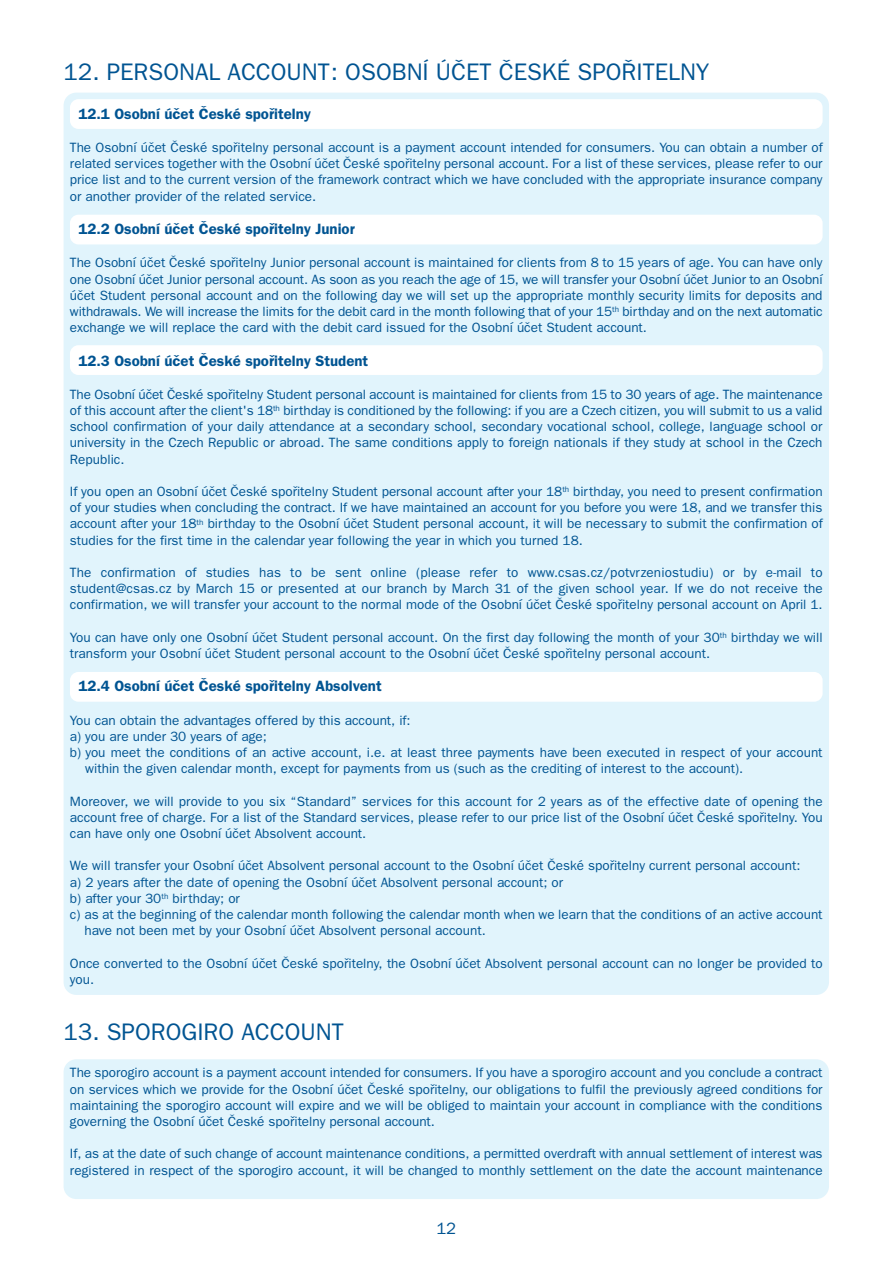
<style>
.page{position:relative;width:893px;height:1263px;background:#fff}
.page>*{position:absolute;margin:0;border:0;box-sizing:border-box;transform-origin:0 0}
.t1{font:24px "Franklin Gothic CE";color:#005492}
.t2{font:16.5px "Franklin Gothic CE";color:#005492}
.t3{font:600 15px "Franklin Gothic CE";color:#005492}
.t4{font:13.5px/16.2px "Franklin Gothic CE";color:#005492;text-align:justify}
</style>
<div class="page">
<div style="left:64px;top:93px;width:765px;height:902px;background:#e1f4fc;border-radius:13px"></div>
<div style="left:64px;top:1059px;width:765px;height:140px;background:#e1f4fc;border-radius:13px"></div>
<div style="left:70px;top:345px;width:753px;height:30px;background:#fff;border-radius:9px"></div>
<div style="left:70px;top:215px;width:753px;height:29px;background:#fff;border-radius:9px"></div>
<div style="left:70px;top:99px;width:753px;height:30px;background:#fff;border-radius:9px"></div>
<div style="left:70px;top:672px;width:753px;height:30px;background:#fff;border-radius:9px"></div>
<h1 class="t1" style="left:64px;top:64px;width:647px">12. PERSONAL ACCOUNT: OSOBNÍ ÚČET ČESKÉ SPOŘITELNY</h1>
<p class="t3" style="left:78px;top:109px;width:234px">12.1 Osobní účet České spořitelny</p>
<p class="t4" style="left:70px;top:141px;width:754px">The Osobní účet České spořitelny personal account is a payment account intended for consumers. You can obtain a number of related services together with the Osobní účet České spořitelny personal account. For a list of these services, please refer to our price list and to the current version of the framework contract which we have concluded with the appropriate insurance company or another provider of the related service.</p>
<p class="t3" style="left:78px;top:224px;width:278px">12.2 Osobní účet České spořitelny Junior</p>
<p class="t4" style="left:70px;top:256px;width:754px">The Osobní účet České spořitelny Junior personal account is maintained for clients from 8 to 15 years of age. You can have only one Osobní účet Junior personal account. As soon as you reach the age of 15, we will transfer your Osobní účet Junior to an Osobní účet Student personal account and on the following day we will set up the appropriate monthly security limits for deposits and withdrawals. We will increase the limits for the debit card in the month following that of your 15<sup>th</sup> birthday and on the next automatic exchange we will replace the card with the debit card issued for the Osobní účet Student account.</p>
<p class="t3" style="left:78px;top:355px;width:291px">12.3 Osobní účet České spořitelny Student</p>
<p class="t4" style="left:70px;top:387px;width:754px">The Osobní účet České spořitelny Student personal account is maintained for clients from 15 to 30 years of age. The maintenance of this account after the client's 18<sup>th</sup> birthday is conditioned by the following: if you are a Czech citizen, you will submit to us a valid school confirmation of your daily attendance at a secondary school, secondary vocational school, college, language school or university in the Czech Republic or abroad. The same conditions apply to foreign nationals if they study at school in the Czech Republic.</p>
<p class="t4" style="left:70px;top:484px;width:754px">If you open an Osobní účet České spořitelny Student personal account after your 18<sup>th</sup> birthday, you need to present confirmation of your studies when concluding the contract. If we have maintained an account for you before you were 18, and we transfer this account after your 18<sup>th</sup> birthday to the Osobní účet Student personal account, it will be necessary to submit the confirmation of studies for the first time in the calendar year following the year in which you turned 18.</p>
<p class="t4" style="left:70px;top:565px;width:754px">The confirmation of studies has to be sent online (please refer to www.csas.cz/potvrzeniostudiu) or by e-mail to student@csas.cz by March 15 or presented at our branch by March 31 of the given school year. If we do not receive the confirmation, we will transfer your account to the normal mode of the Osobní účet České spořitelny personal account on April 1.</p>
<p class="t4" style="left:70px;top:630px;width:754px">You can have only one Osobní účet Student personal account. On the first day following the month of your 30<sup>th</sup> birthday we will transform your Osobní účet Student personal account to the Osobní účet České spořitelny personal account.</p>
<p class="t3" style="left:78px;top:681px;width:305px">12.4 Osobní účet České spořitelny Absolvent</p>
<p class="t4" style="left:70px;top:713px;width:342px">You can obtain the advantages offered by this account, if:</p>
<p class="t4" style="left:70px;top:729px;width:198px">a) you are under 30 years of age;</p>
<p class="t4" style="left:70px;top:745px;width:754px">b) you meet the conditions of an active account, i.e. at least three payments have been executed in respect of your account</p>
<p class="t4" style="left:85px;top:762px;width:659px">within the given calendar month, except for payments from us (such as the crediting of interest to the account).</p>
<p class="t4" style="left:70px;top:794px;width:754px">Moreover, we will provide to you six “Standard” services for this account for 2 years as of the effective date of opening the account free of charge. For a list of the Standard services, please refer to our price list of the Osobní účet České spořitelny. You can have only one Osobní účet Absolvent account.</p>
<p class="t4" style="left:70px;top:859px;width:732px">We will transfer your Osobní účet Absolvent personal account to the Osobní účet České spořitelny current personal account:</p>
<p class="t4" style="left:70px;top:875px;width:495px">a) 2 years after the date of opening the Osobní účet Absolvent personal account; or</p>
<p class="t4" style="left:70px;top:891px;width:172px">b) after your 30<sup>th</sup> birthday; or</p>
<p class="t4" style="left:70px;top:907px;width:754px">c) as at the beginning of the calendar month following the calendar month when we learn that the conditions of an active account</p>
<p class="t4" style="left:84px;top:924px;width:403px">have not been met by your Osobní účet Absolvent personal account.</p>
<p class="t4" style="left:70px;top:956px;width:754px">Once converted to the Osobní účet České spořitelny, the Osobní účet Absolvent personal account can no longer be provided to you.</p>
<h1 class="t1" style="left:64px;top:1023px;width:282px">13. SPOROGIRO ACCOUNT</h1>
<p class="t4" style="left:70px;top:1066px;width:754px">The sporogiro account is a payment account intended for consumers. If you have a sporogiro account and you conclude a contract on services which we provide for the Osobní účet České spořitelny, our obligations to fulfil the previously agreed conditions for maintaining the sporogiro account will expire and we will be obliged to maintain your account in compliance with the conditions governing the Osobní účet České spořitelny personal account.</p>
<p class="t4" style="left:70px;top:1147px;width:754px">If, as at the date of such change of account maintenance conditions, a permitted overdraft with annual settlement of interest was registered in respect of the sporogiro account, it will be changed to monthly settlement on the date the account maintenance</p>
<p class="t2" style="left:436px;top:1222px;width:21px">12</p>
</div>
